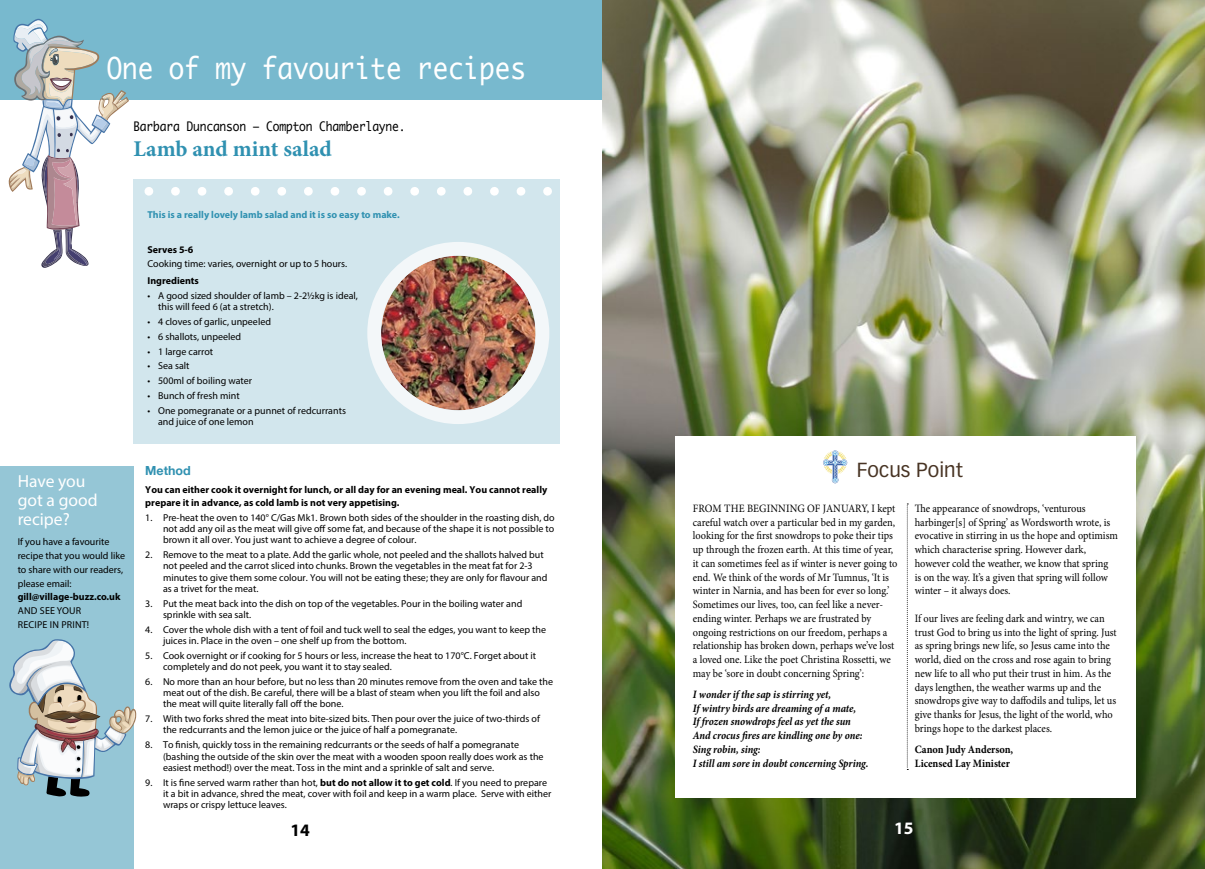
<style>
.page{position:relative;width:1205px;height:869px;background:#fff}
.page>*{position:absolute;margin:0;border:0;box-sizing:border-box;transform-origin:0 0}
.t1{font:28.75px "Monaco";color:#fff;scale:.9 1}
.t2{font:700 22.5px "Minion Pro";color:#3091b1}
.t3{font:20px "Vectora LT Pro";color:#483424}
.t4{font:17.5px/18.8px "Myriad Pro";color:#fff}
.t5{font:700 17.5px "Myriad Pro";color:#000}
.t6{font:700 17.5px "Myriad Pro";color:#fff}
.t7{font:12.5px "Monaco";letter-spacing:-.01em;color:#000;scale:.9 1}
.t8{font:700 12.5px "Helvetica Neue";color:#3091b1}
.t9{font:11.25px/13.8px "Minion Pro";letter-spacing:-.005em;color:#000;scale:.92 1}
.t10{font:italic 700 11.25px/13.8px "Minion Pro";letter-spacing:-.005em;color:#000;scale:.92 1}
.t11{font:700 11.25px/13.8px "Minion Pro";color:#000;scale:.92 1}
.t12{font:10px/11.2px "Myriad Pro";color:#000}
.t13{font:700 10px/12.5px "Myriad Pro";color:#000}
.t14{font:700 10px "Myriad Pro";color:#3091b1}
.t15{font:10px/13.8px "Myriad Pro";letter-spacing:.02em;color:#000}
.s1{font-weight:700}
</style>
<div class="page">
<div style="left:0;top:0;width:608px;height:99px;background:#78b9ce"></div>
<div style="left:133px;top:179px;width:427px;height:264px;background:#d2e6ed"></div>
<div style="left:0;top:466px;width:133px;height:402px;background:#95c6d6"></div>
<svg style="left:9px;top:638px;width:128px;height:158px"></svg>
<svg style="left:149px;top:187px;width:403px;height:8px"></svg>
<svg style="left:8px;top:19px;width:121px;height:249px"></svg>
<img style="left:602px;top:0;width:603px;height:868px">
<div style="left:675px;top:436px;width:461px;height:361px;background:#fff"></div>
<svg style="left:907px;top:503px;width:1px;height:265px"></svg>
<svg style="left:823px;top:450px;width:24px;height:33px"></svg>
<img style="left:381px;top:255px;width:154px;height:155px;border-radius:77px">
<div style="left:367px;top:242px;width:182px;height:182px;border:14px solid #f3f7f9;border-radius:50%"></div>
<h1 class="t1" style="left:107px;top:44px;width:467px">One of my favourite recipes</h1>
<p class="t7" style="left:133px;top:115px;width:304px">Barbara Duncanson – Compton Chamberlayne.</p>
<h2 class="t2" style="left:133px;top:133px;width:200px">Lamb and mint salad</h2>
<h3 class="t4" style="left:18px;top:471px;width:81px">Have you got a good recipe?</h3>
<p class="t12" style="left:18px;top:534px;width:109px;line-height:13.8px">If you have a favourite recipe that you would like to share with our readers, please email:</p>
<p class="t13" style="left:18px;top:590px;width:104px">gill@village-buzz.co.uk</p>
<p class="t15" style="left:18px;top:603px;width:73px">AND SEE YOUR<br>RECIPE IN PRINT!</p>
<p class="t14" style="left:147px;top:208px;width:254px">This is a really lovely lamb salad and it is so easy to make.</p>
<p class="t13" style="left:147px;top:243px;width:47px">Serves 5-6</p>
<p class="t12" style="left:147px;top:257px;width:201px">Cooking time: varies, overnight or up to 5 hours.</p>
<p class="t13" style="left:147px;top:274px;width:53px">Ingredients</p>
<p class="t12" style="left:158px;top:290px;width:201px;text-indent:-11px">• A good sized shoulder of lamb – 2-2½kg is ideal, this will feed 6 (at a stretch).</p>
<p class="t12" style="left:147px;top:316px;width:125px">• 4 cloves of garlic, unpeeled</p>
<p class="t12" style="left:147px;top:330px;width:95px">• 6 shallots, unpeeled</p>
<p class="t12" style="left:147px;top:345px;width:67px">• 1 large carrot</p>
<p class="t12" style="left:147px;top:360px;width:43px">• Sea salt</p>
<p class="t12" style="left:147px;top:375px;width:106px">• 500ml of boiling water</p>
<p class="t12" style="left:147px;top:390px;width:94px">• Bunch of fresh mint</p>
<p class="t12" style="left:158px;top:404px;width:189px;text-indent:-11px">• One pomegranate or a punnet of redcurrants and juice of one lemon</p>
<p class="t8" style="left:145px;top:460px;width:47px">Method</p>
<p class="t13" style="left:145px;top:483px;width:403px">You can either cook it overnight for lunch, or all day for an evening meal. You cannot really prepare it in advance, as cold lamb is not very appetising.</p>
<p class="t12" style="left:163px;top:511px;width:393px;text-align:justify;text-indent:-18px">1. Pre-heat the oven to 140° C/Gas Mk1. Brown both sides of the shoulder in the roasting dish, do not add any oil as the meat will give off some fat, and because of the shape it is not possible to brown it all over. You just want to achieve a degree of colour.</p>
<p class="t12" style="left:163px;top:548px;width:386px;text-indent:-18px">2. Remove to the meat to a plate. Add the garlic whole, not peeled and the shallots halved but not peeled and the carrot sliced into chunks. Brown the vegetables in the meat fat for 2-3 minutes to give them some colour. You will not be eating these; they are only for flavour and as a trivet for the meat.</p>
<p class="t12" style="left:163px;top:597px;width:361px;text-indent:-18px">3. Put the meat back into the dish on top of the vegetables. Pour in the boiling water and sprinkle with sea salt.</p>
<p class="t12" style="left:163px;top:623px;width:385px;text-indent:-18px">4. Cover the whole dish with a tent of foil and tuck well to seal the edges, you want to keep the juices in. Place in the oven – one shelf up from the bottom.</p>
<p class="t12" style="left:163px;top:649px;width:375px;text-indent:-18px">5. Cook overnight or if cooking for 5 hours or less, increase the heat to 170°C. Forget about it completely and do not peek, you want it to stay sealed.</p>
<p class="t12" style="left:163px;top:675px;width:391px;text-indent:-18px">6. No more than an hour before, but no less than 20 minutes remove from the oven and take the meat out of the dish. Be careful, there will be a blast of steam when you lift the foil and also the meat will quite literally fall off the bone.</p>
<p class="t12" style="left:163px;top:712px;width:378px;text-indent:-18px">7. With two forks shred the meat into bite-sized bits. Then pour over the juice of two-thirds of the redcurrants and the lemon juice or the juice of half a pomegranate.</p>
<p class="t12" style="left:163px;top:738px;width:382px;text-indent:-18px">8. To finish, quickly toss in the remaining redcurrants or the seeds of half a pomegranate (bashing the outside of the skin over the meat with a wooden spoon really does work as the easiest method!) over the meat. Toss in the mint and a sprinkle of salt and serve.</p>
<p class="t12" style="left:163px;top:776px;width:390px;text-indent:-18px">9. It is fine served warm rather than hot, <span class="s1">but do not allow it to get cold</span>. If you need to prepare it a bit in advance, shred the meat, cover with foil and keep in a warm place. Serve with either wraps or crispy lettuce leaves.</p>
<h3 class="t5" style="left:290px;top:818px;width:21px">14</h3>
<h3 class="t3" style="left:857px;top:458px;width:107px">Focus Point</h3>
<p class="t9" style="left:693px;top:501px;width:224px">FROM THE BEGINNING OF JANUARY, I kept careful watch over a particular bed in my garden, looking for the first snowdrops to poke their tips up through the frozen earth. At this time of year, it can sometimes feel as if winter is never going to end. We think of the words of Mr Tumnus, ‘It is winter in Narnia, and has been for ever so long.’ Sometimes our lives, too, can feel like a never&shy;ending winter. Perhaps we are frustrated by ongoing restrictions on our freedom, perhaps a relationship has broken down, perhaps we’ve lost a loved one. Like the poet Christina Rossetti, we may be ‘sore in doubt concerning Spring’:</p>
<p class="t10" style="left:693px;top:686px;width:192px">I wonder if the sap is stirring yet,<br>If wintry birds are dreaming of a mate,<br>If frozen snowdrops feel as yet the sun And crocus fires are kindling one by one:<br>Sing robin, sing:<br>I still am sore in doubt concerning Spring.</p>
<p class="t9" style="left:915px;top:501px;width:222px">The appearance of snowdrops, ‘venturous harbinger[s] of Spring’ as Wordsworth wrote, is evocative in stirring in us the hope and optimism which characterise spring. However dark, however cold the weather, we know that spring<br>is on the way. It’s a given that spring will follow winter – it always does.</p>
<p class="t9" style="left:915px;top:611px;width:221px">If our lives are feeling dark and wintry, we can trust God to bring us into the light of spring. Just as spring brings new life, so Jesus came into the world, died on the cross and rose again to bring new life to all who put their trust in him. As the days lengthen, the weather warms up and the snowdrops give way to daffodils and tulips, let us give thanks for Jesus, the light of the world, who brings hope to the darkest places.</p>
<p class="t11" style="left:915px;top:741px;width:108px">Canon Judy Anderson,<br>Licensed Lay Minister</p>
<h3 class="t6" style="left:894px;top:816px;width:21px">15</h3>
</div>
